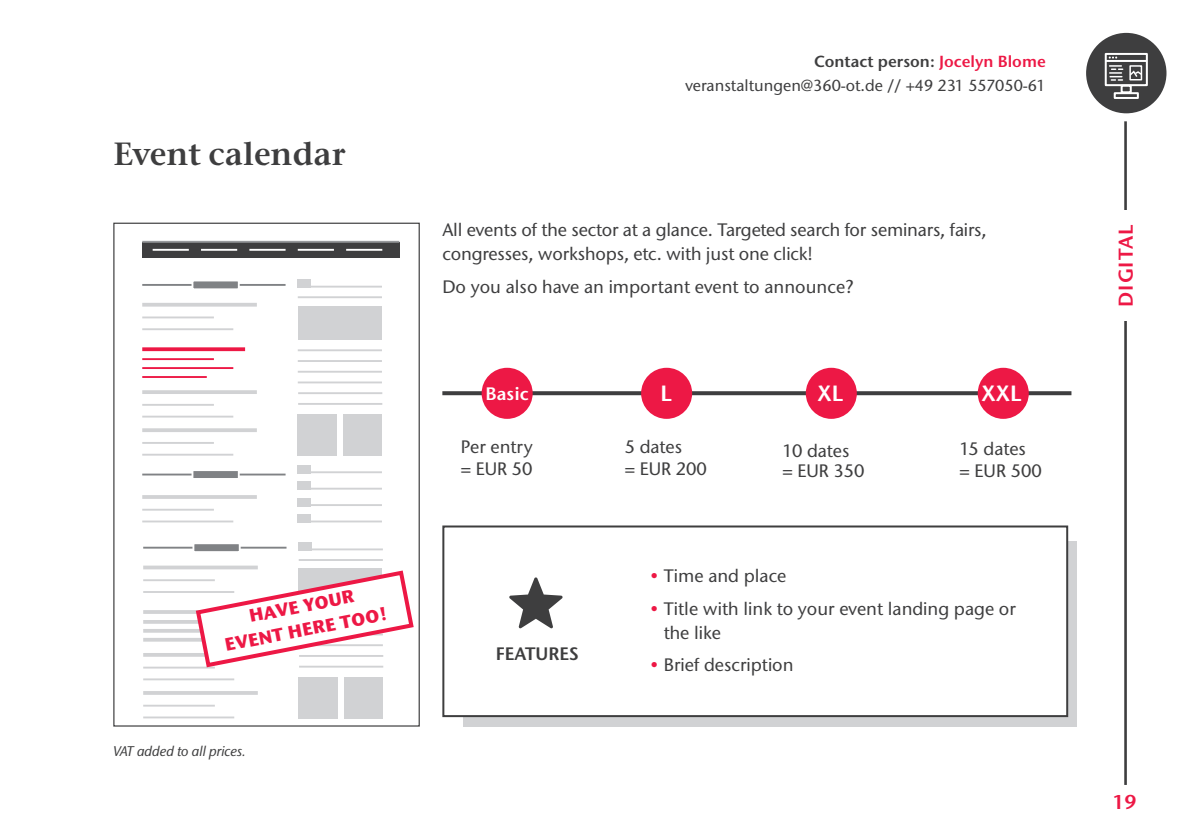
<style>
.page{position:relative;width:1191px;height:840px;background:#fff}
.page>*{position:absolute;margin:0;border:0;box-sizing:border-box;transform-origin:0 0}
.t1{font:600 32px "Stone Ser ITC Std";color:#3e3e3f}
.t2{font:600 22px "Stone Sans ITC Std";color:#fff}
.t3{font:600 20px "Stone Sans ITC Std";letter-spacing:.05em;color:#ed1845}
.t4{font:500 18px/22px "Stone Sans ITC Std";color:#3e3e3f}
.t5{font:700 18px/24px "Stone Sans ITC Std";color:#ed1845;text-align:center}
.t6{font:600 18px "Stone Sans ITC Std";color:#3e3e3f}
.t7{font:600 18px "Stone Sans ITC Std";color:#fff}
.t8{font:500 16px/24px "Stone Sans ITC Std";color:#3e3e3f;text-align:right}
.t9{font:italic 500 14px "Stone Sans IIITC Std";letter-spacing:-.005em;color:#3e3e3f}
.s1{font-weight:600}
.s2{font-weight:600;color:#ed1845}
.s3{color:#ed1845}
</style>
<div class="page">
<hr style="left:1124px;top:111px;width:2px;height:673px;background:#3e3e3f">
<svg style="left:463px;top:541px;width:613px;height:185px;background:#c2c3c5"></svg>
<div style="left:442px;top:525px;width:626px;height:191px;background:#fff;border:2px solid #3e3e3f"></div>
<svg style="left:1082px;top:29px;width:88px;height:88px;background:#5a5a5b"></svg>
<div style="left:1078px;top:25px;width:96px;height:96px;border:8px solid #fff;border-radius:50%"></div>
<div style="left:1104px;top:53px;width:43px;height:33px;background:#3e3e3f;border:2px solid #fff"></div>
<hr style="left:1105px;top:60px;width:41px;height:2px;background:#fff">
<svg style="left:1108px;top:56px;width:9px;height:3px"></svg>
<svg style="left:1120px;top:85px;width:11px;height:7px"></svg>
<svg style="left:1113px;top:92px;width:25px;height:7px"></svg>
<svg style="left:1109px;top:65px;width:13px;height:16px"></svg>
<div style="left:1129px;top:65px;width:13px;height:15px;border:1px solid #fff"></div>
<svg style="left:1129px;top:69px;width:14px;height:10px"></svg>
<div style="left:142px;top:242px;width:257px;height:16px;background:#3e3e3f"></div>
<hr style="left:142px;top:303px;width:115px;height:3px;background:#d1d2d4">
<hr style="left:142px;top:316px;width:72px;height:2px;background:#d1d2d4">
<hr style="left:142px;top:328px;width:91px;height:2px;background:#d1d2d4">
<svg style="left:143px;top:565px;width:115px;height:4px"></svg>
<hr style="left:143px;top:579px;width:72px;height:2px;background:#d1d2d4">
<hr style="left:143px;top:590px;width:91px;height:2px;background:#d1d2d4">
<svg style="left:142px;top:347px;width:103px;height:4px"></svg>
<svg style="left:143px;top:610px;width:50px;height:3px"></svg>
<hr style="left:142px;top:358px;width:72px;height:2px;background:#ed1845">
<svg style="left:143px;top:620px;width:50px;height:3px"></svg>
<hr style="left:142px;top:367px;width:91px;height:2px;background:#ed1845">
<svg style="left:143px;top:629px;width:50px;height:3px"></svg>
<hr style="left:142px;top:376px;width:65px;height:2px;background:#ed1845">
<svg style="left:143px;top:638px;width:50px;height:3px"></svg>
<hr style="left:142px;top:390px;width:115px;height:4px;background:#d1d2d4">
<hr style="left:142px;top:403px;width:72px;height:2px;background:#d1d2d4">
<hr style="left:142px;top:415px;width:91px;height:2px;background:#d1d2d4">
<svg style="left:143px;top:653px;width:50px;height:3px"></svg>
<hr style="left:143px;top:666px;width:72px;height:2px;background:#d1d2d4">
<hr style="left:143px;top:678px;width:91px;height:2px;background:#d1d2d4">
<svg style="left:142px;top:428px;width:115px;height:4px"></svg>
<hr style="left:142px;top:441px;width:72px;height:2px;background:#d1d2d4">
<hr style="left:142px;top:453px;width:91px;height:2px;background:#d1d2d4">
<svg style="left:143px;top:691px;width:115px;height:3px"></svg>
<hr style="left:143px;top:704px;width:72px;height:2px;background:#d1d2d4">
<hr style="left:143px;top:716px;width:91px;height:2px;background:#d1d2d4">
<hr style="left:142px;top:495px;width:115px;height:3px;background:#d1d2d4">
<hr style="left:142px;top:508px;width:72px;height:2px;background:#d1d2d4">
<hr style="left:142px;top:520px;width:91px;height:2px;background:#d1d2d4">
<hr style="left:142px;top:284px;width:143px;height:2px;background:#808285">
<div style="left:191px;top:279px;width:49px;height:11px;background:#808285;border:2px solid #fff"></div>
<hr style="left:143px;top:546px;width:143px;height:2px;background:#808285">
<div style="left:192px;top:542px;width:49px;height:10px;background:#808285;border:2px solid #fff"></div>
<hr style="left:142px;top:473px;width:143px;height:2px;background:#808285">
<div style="left:191px;top:469px;width:49px;height:10px;background:#808285;border:2px solid #fff"></div>
<hr style="left:298px;top:285px;width:84px;height:2px;background:#d1d2d4">
<hr style="left:299px;top:548px;width:84px;height:2px;background:#d1d2d4">
<hr style="left:153px;top:249px;width:36px;height:1px;background:#fff">
<hr style="left:201px;top:249px;width:36px;height:1px;background:#fff">
<hr style="left:249px;top:249px;width:36px;height:1px;background:#fff">
<hr style="left:298px;top:249px;width:36px;height:1px;background:#fff">
<hr style="left:346px;top:249px;width:36px;height:1px;background:#fff">
<div style="left:298px;top:279px;width:13px;height:8px;background:#d1d2d4"></div>
<div style="left:299px;top:542px;width:13px;height:8px;background:#d1d2d4"></div>
<hr style="left:298px;top:471px;width:84px;height:2px;background:#d1d2d4">
<div style="left:298px;top:465px;width:13px;height:8px;background:#d1d2d4"></div>
<hr style="left:298px;top:487px;width:84px;height:2px;background:#d1d2d4">
<div style="left:298px;top:481px;width:13px;height:8px;background:#d1d2d4"></div>
<hr style="left:298px;top:504px;width:84px;height:1px;background:#d1d2d4">
<div style="left:298px;top:497px;width:13px;height:8px;background:#d1d2d4"></div>
<hr style="left:298px;top:520px;width:84px;height:2px;background:#d1d2d4">
<div style="left:298px;top:514px;width:13px;height:8px;background:#d1d2d4"></div>
<div style="left:298px;top:414px;width:39px;height:41px;background:#d1d2d4"></div>
<div style="left:299px;top:676px;width:39px;height:42px;background:#d1d2d4"></div>
<div style="left:344px;top:414px;width:38px;height:41px;background:#d1d2d4"></div>
<div style="left:345px;top:676px;width:38px;height:42px;background:#d1d2d4"></div>
<div style="left:298px;top:305px;width:83px;height:34px;background:#d1d2d4"></div>
<hr style="left:298px;top:296px;width:84px;height:2px;background:#d1d2d4">
<hr style="left:299px;top:558px;width:84px;height:2px;background:#d1d2d4">
<hr style="left:298px;top:360px;width:84px;height:2px;background:#d1d2d4">
<hr style="left:298px;top:349px;width:84px;height:2px;background:#d1d2d4">
<hr style="left:298px;top:370px;width:84px;height:2px;background:#d1d2d4">
<hr style="left:298px;top:381px;width:84px;height:2px;background:#d1d2d4">
<hr style="left:298px;top:392px;width:84px;height:2px;background:#d1d2d4">
<hr style="left:298px;top:403px;width:84px;height:1px;background:#d1d2d4">
<hr style="left:142px;top:241px;width:257px;height:1px;background:#97999c">
<svg style="left:509px;top:577px;width:53px;height:51px"></svg>
<div style="left:113px;top:222px;width:307px;height:504px;border:1px solid #3e3e3f"></div>
<svg style="left:193px;top:568px;width:221px;height:101px"></svg>
<svg style="left:442px;top:391px;width:629px;height:4px;background:#484849"></svg>
<div style="left:805px;top:367px;width:52px;height:51px;background:#ed1845;border-radius:50%"></div>
<div style="left:641px;top:367px;width:51px;height:51px;background:#ed1845;border-radius:50%"></div>
<div style="left:977px;top:367px;width:51px;height:51px;background:#ed1845;border-radius:50%"></div>
<div style="left:481px;top:367px;width:51px;height:51px;background:#ed1845;border-radius:50%"></div>
<div style="left:1108px;top:210px;width:34px;height:111px;background:#fff"></div>
<h1 class="t1" style="left:113px;top:134px;width:234px">Event calendar</h1>
<p class="t5" style="left:218px;top:609px;width:167px;rotate:-11deg">HAVE YOUR<br>EVENT HERE TOO!</p>
<p class="t9" style="left:113px;top:742px;width:134px">VAT added to all prices.</p>
<p class="t8" style="left:685px;top:50px;width:362px"><span class="s1">Contact person:</span> <span class="s2">Jocelyn Blome </span>veranstaltungen@360-ot.de <span class="s1">//</span> +49 231 557050-61</p>
<p class="t4" style="left:442px;top:217px;width:546px;line-height:24px">All events of the sector at a glance. Targeted search for seminars, fairs, congresses, workshops, etc. with just one click!</p>
<p class="t4" style="left:442px;top:275px;width:413px">Do you also have an important event to announce?</p>
<p class="t7" style="left:485px;top:382px;width:45px">Basic</p>
<p class="t2" style="left:660px;top:379px;width:13px">L</p>
<p class="t2" style="left:817px;top:379px;width:27px">XL</p>
<p class="t2" style="left:981px;top:379px;width:41px">XXL</p>
<p class="t4" style="left:461px;top:435px;width:74px">Per entry = EUR 50</p>
<p class="t4" style="left:625px;top:435px;width:84px">5 dates<br>= EUR 200</p>
<p class="t4" style="left:782px;top:440px;width:84px;line-height:20px">10 dates<br>= EUR 350</p>
<p class="t4" style="left:959px;top:437px;width:84px">15 dates<br>= EUR 500</p>
<p class="t6" style="left:496px;top:642px;width:85px">FEATURES</p>
<p class="t4" style="left:650px;top:564px;width:138px"><span class="s3">•</span> Time and place</p>
<p class="t4" style="left:663px;top:596px;width:354px;line-height:24px;text-indent:-14px"><span class="s3">•</span> Title with link to your event landing page or the like</p>
<p class="t4" style="left:650px;top:653px;width:145px"><span class="s2">•</span> Brief description</p>
<p class="t3" style="left:1113px;top:306px;width:84px;rotate:-90deg">DIGITAL</p>
<p class="t3" style="left:1112px;top:789px;width:26px">19</p>
</div>
